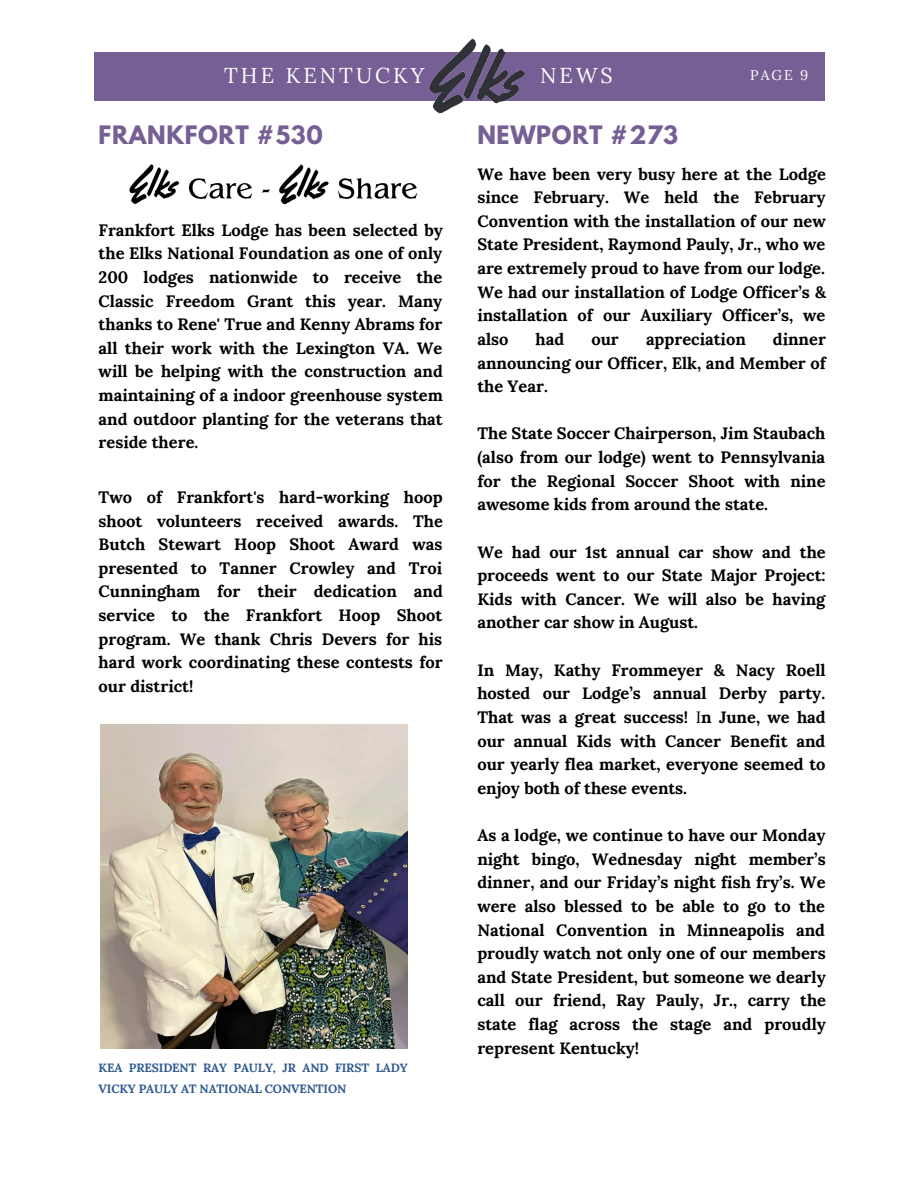
<style>
.page{position:relative;width:918px;height:1188px;background:#fff}
.page>*{position:absolute;margin:0;border:0;box-sizing:border-box;transform-origin:0 0}
.t1{font:700 22.5px "League Spartan";letter-spacing:.03em;color:#755f94}
.t2{font:21.45px "Lora";letter-spacing:.14em;color:#fff}
.t3{font:700 16.5px/23.7px "Lora";color:#000;text-align:justify}
.t4{font:13.95px "Lora";color:#fff}
.t5{font:700 12px/21px "Lora";letter-spacing:-.015em;color:#2e5a8e}
.s1{font-weight:400}
</style>
<div class="page">
<div style="left:95px;top:53px;width:730px;height:47px;background:#755f94"></div>
<img style="left:429px;top:38px;width:97px;height:76px">
<img style="left:129px;top:164px;width:289px;height:41px">
<img style="left:101px;top:724px;width:307px;height:324px">
<p class="t2" style="left:224px;top:61px;width:202px">THE KENTUCKY</p>
<p class="t2" style="left:540px;top:61px;width:74px">NEWS</p>
<p class="t4" style="left:750px;top:66px;width:60px">PAGE 9</p>
<p class="t1" style="left:99px;top:124px;width:226px">FRANKFORT #530</p>
<p class="t3" style="left:99px;top:218px;width:346px">Frankfort Elks Lodge has been selected by the Elks National Foundation as one of only 200 lodges nationwide to receive the Classic Freedom Grant this year. Many thanks to Rene' True and Kenny Abrams for all their work with the Lexington VA. We will be helping with the construction and maintaining of a indoor greenhouse system and outdoor planting for the veterans that reside there.</p>
<p class="t3" style="left:99px;top:485px;width:346px">Two of Frankfort's hard-working hoop shoot volunteers received awards. The Butch Stewart Hoop Shoot Award was presented to Tanner Crowley and Troi Cunningham for their dedication and service to the Frankfort Hoop Shoot program. We thank Chris Devers for his hard work coordinating these contests for our district!</p>
<p class="t5" style="left:99px;top:1057px;width:311px">KEA PRESIDENT RAY PAULY, JR AND FIRST LADY<br>VICKY PAULY AT NATIONAL CONVENTION</p>
<p class="t1" style="left:477px;top:124px;width:202px">NEWPORT #273</p>
<p class="t3" style="left:477px;top:162px;width:350px">We have been very busy here at the Lodge since February. We held the February Convention with the installation of our new State President, Raymond Pauly, Jr., who we are extremely proud to have from our lodge.</p>
<p class="t3" style="left:477px;top:280px;width:350px">We had our installation of Lodge Officer’s &amp; installation of our Auxiliary Officer’s, we also</p>
<p class="t3" style="left:477px;top:327px;width:350px;text-indent:296px">dinner announcing our Officer, Elk, and Member of the Year.</p>
<p class="t3" style="left:477px;top:422px;width:350px">The State Soccer Chairperson, Jim Staubach (also from our lodge) went to Pennsylvania for the Regional Soccer Shoot with nine awesome kids from around the state.</p>
<p class="t3" style="left:477px;top:540px;width:350px">We had our 1st annual car show and the proceeds went to our State Major Project:<br>Kids with Cancer. We will also be having another car show in August.</p>
<p class="t3" style="left:477px;top:658px;width:350px">In May, Kathy Frommeyer &amp; Nacy Roell hosted our Lodge’s annual Derby party.<br>That was a great success! <span class="s1">I</span>n June, we had our annual Kids with Cancer Benefit and our yearly flea market, everyone seemed to enjoy both of these events.</p>
<p class="t3" style="left:477px;top:823px;width:350px">As a lodge, we continue to have our Monday night bingo, Wednesday night member’s dinner, and our Friday’s night fish fry’s. We were also blessed to be able to go to the National Convention in Minneapolis and proudly watch not only one of our members and State President, but someone we dearly call our friend, Ray Pauly, Jr., carry the state flag across the stage and proudly represent Kentucky!</p>
<p class="t3" style="left:536px;top:327px;width:30px">had</p>
<p class="t3" style="left:591px;top:327px;width:29px">our</p>
<p class="t3" style="left:646px;top:327px;width:101px">appreciation</p>
</div>
